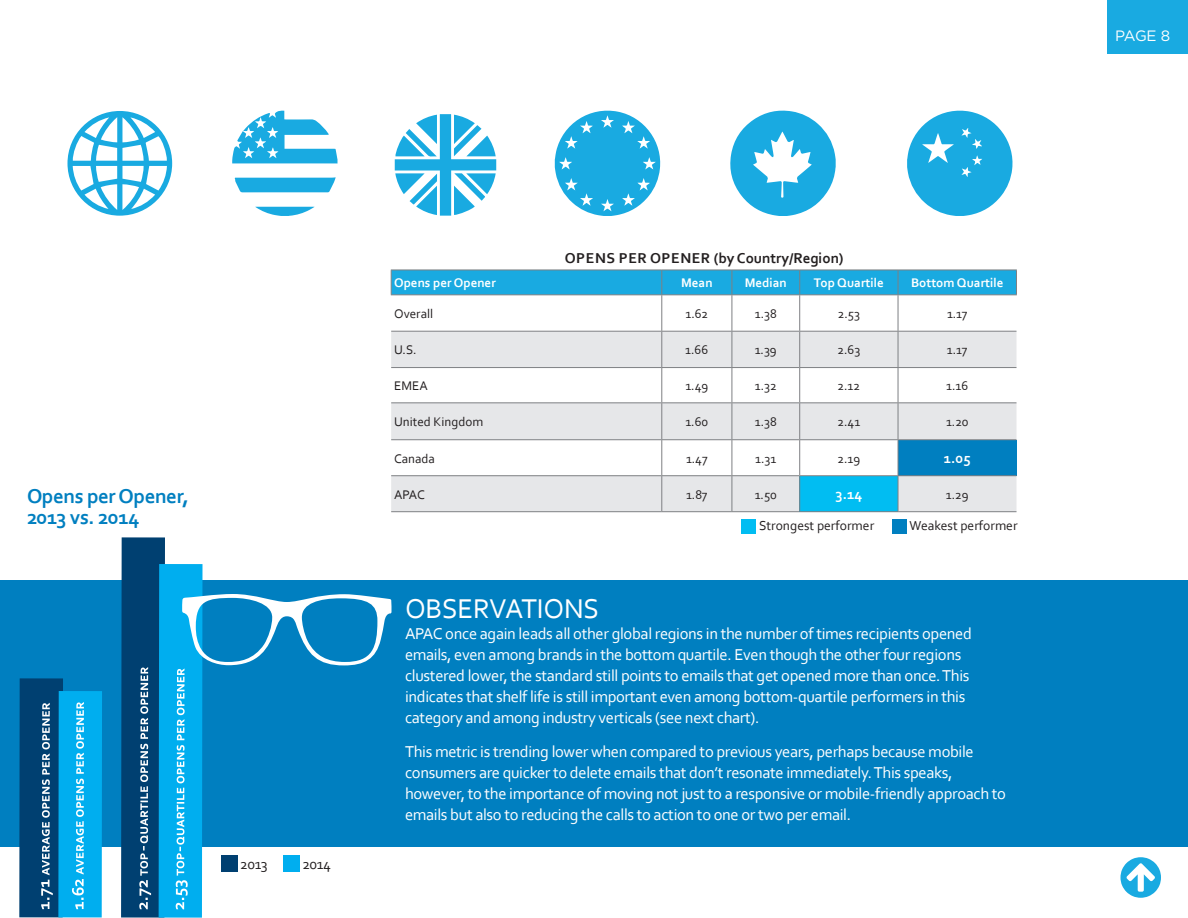
<style>
.page{position:relative;width:1188px;height:918px;background:#fff}
.page>*{position:absolute;margin:0;border:0;box-sizing:border-box;transform-origin:0 0}
.t1{font:28.5px "Corbel";letter-spacing:-.01em;color:#fff}
.t2{font:700 21px/21px "Corbel";letter-spacing:-.02em;color:#007fc0}
.t3{font:16.5px/21px "Corbel";letter-spacing:-.02em;color:#fff}
.t4{font:700 15px "Corbel";color:#231f20}
.t5{font:700 15px "Corbel";color:#fff}
.t6{font:15px "Corbel";letter-spacing:-.03em;color:#231f20}
.t7{font:15px "Gotham";color:#fff}
.t8{font:13.65px "Corbel";color:#231f20}
.t9{font:13.05px "Corbel";color:#231f20}
.t10{font:700 13.05px "Corbel";color:#fff}
</style>
<div class="page">
<div style="left:1107px;top:0;width:81px;height:54px;background:#19aae1"></div>
<div style="left:0;top:580px;width:1188px;height:267px;background:#007fc0"></div>
<svg style="left:1120px;top:857px;width:41px;height:41px"></svg>
<svg style="left:391px;top:332px;width:626px;height:179px;fill:#e6e7e9"></svg>
<svg style="left:391px;top:368px;width:626px;height:71px"></svg>
<div style="left:898px;top:440px;width:119px;height:36px;background:#007fc0"></div>
<div style="left:800px;top:476px;width:98px;height:36px;background:#01bdf2"></div>
<div style="left:391px;top:270px;width:626px;height:24px;background:#19aae1"></div>
<hr style="left:391px;top:294px;width:271px;height:1px;background:#7e8083">
<hr style="left:662px;top:294px;width:70px;height:1px;background:#7e8083">
<hr style="left:661px;top:295px;width:1px;height:36px;background:#7e8083">
<hr style="left:732px;top:294px;width:68px;height:1px;background:#7e8083">
<hr style="left:732px;top:295px;width:1px;height:36px;background:#7e8083">
<hr style="left:800px;top:294px;width:98px;height:1px;background:#7e8083">
<hr style="left:799px;top:295px;width:1px;height:36px;background:#7e8083">
<hr style="left:898px;top:294px;width:119px;height:1px;background:#7e8083">
<hr style="left:898px;top:295px;width:1px;height:36px;background:#7e8083">
<hr style="left:391px;top:331px;width:271px;height:1px;background:#7e8083">
<hr style="left:662px;top:331px;width:70px;height:1px;background:#7e8083">
<hr style="left:661px;top:332px;width:1px;height:35px;background:#7e8083">
<hr style="left:732px;top:331px;width:68px;height:1px;background:#7e8083">
<hr style="left:732px;top:332px;width:1px;height:35px;background:#7e8083">
<hr style="left:800px;top:331px;width:98px;height:1px;background:#7e8083">
<hr style="left:799px;top:332px;width:1px;height:35px;background:#7e8083">
<hr style="left:898px;top:331px;width:119px;height:1px;background:#7e8083">
<hr style="left:898px;top:332px;width:1px;height:35px;background:#7e8083">
<hr style="left:391px;top:367px;width:271px;height:1px;background:#7e8083">
<hr style="left:662px;top:367px;width:70px;height:1px;background:#7e8083">
<hr style="left:661px;top:368px;width:1px;height:34px;background:#7e8083">
<hr style="left:732px;top:367px;width:68px;height:1px;background:#7e8083">
<hr style="left:732px;top:368px;width:1px;height:34px;background:#7e8083">
<hr style="left:800px;top:367px;width:98px;height:1px;background:#7e8083">
<hr style="left:799px;top:368px;width:1px;height:34px;background:#7e8083">
<hr style="left:898px;top:367px;width:119px;height:1px;background:#7e8083">
<hr style="left:898px;top:368px;width:1px;height:34px;background:#7e8083">
<hr style="left:391px;top:402px;width:271px;height:1px;background:#7e8083">
<hr style="left:662px;top:402px;width:70px;height:1px;background:#7e8083">
<hr style="left:661px;top:403px;width:1px;height:36px;background:#7e8083">
<hr style="left:732px;top:402px;width:68px;height:1px;background:#7e8083">
<hr style="left:732px;top:403px;width:1px;height:36px;background:#7e8083">
<hr style="left:800px;top:402px;width:98px;height:1px;background:#7e8083">
<hr style="left:799px;top:403px;width:1px;height:36px;background:#7e8083">
<hr style="left:898px;top:402px;width:119px;height:1px;background:#7e8083">
<hr style="left:898px;top:403px;width:1px;height:36px;background:#7e8083">
<hr style="left:391px;top:439px;width:271px;height:1px;background:#7e8083">
<hr style="left:662px;top:439px;width:70px;height:1px;background:#7e8083">
<hr style="left:661px;top:440px;width:1px;height:35px;background:#7e8083">
<hr style="left:732px;top:439px;width:68px;height:1px;background:#7e8083">
<hr style="left:732px;top:440px;width:1px;height:35px;background:#7e8083">
<hr style="left:800px;top:439px;width:98px;height:1px;background:#7e8083">
<hr style="left:799px;top:440px;width:1px;height:35px;background:#7e8083">
<hr style="left:898px;top:439px;width:119px;height:1px;background:#7e8083">
<hr style="left:898px;top:440px;width:1px;height:35px;background:#7e8083">
<hr style="left:391px;top:475px;width:271px;height:1px;background:#7e8083">
<hr style="left:662px;top:475px;width:70px;height:1px;background:#7e8083">
<hr style="left:661px;top:476px;width:1px;height:35px;background:#7e8083">
<hr style="left:732px;top:475px;width:68px;height:1px;background:#7e8083">
<hr style="left:732px;top:476px;width:1px;height:35px;background:#7e8083">
<hr style="left:800px;top:475px;width:98px;height:1px;background:#7e8083">
<hr style="left:799px;top:476px;width:1px;height:35px;background:#7e8083">
<hr style="left:898px;top:475px;width:119px;height:1px;background:#7e8083">
<hr style="left:898px;top:476px;width:1px;height:35px;background:#7e8083">
<hr style="left:391px;top:511px;width:271px;height:1px;background:#7e8083">
<hr style="left:662px;top:511px;width:70px;height:1px;background:#7e8083">
<hr style="left:732px;top:511px;width:68px;height:1px;background:#7e8083">
<hr style="left:800px;top:511px;width:98px;height:1px;background:#7e8083">
<hr style="left:898px;top:511px;width:119px;height:1px;background:#7e8083">
<svg style="left:67px;top:111px;width:105px;height:105px"></svg>
<svg style="left:232px;top:111px;width:106px;height:53px"></svg>
<svg style="left:255px;top:207px;width:59px;height:9px"></svg>
<svg style="left:234px;top:177px;width:102px;height:15px"></svg>
<svg style="left:730px;top:110px;width:106px;height:106px"></svg>
<svg style="left:555px;top:110px;width:106px;height:106px"></svg>
<svg style="left:907px;top:110px;width:106px;height:106px"></svg>
<svg style="left:395px;top:114px;width:101px;height:102px"></svg>
<div style="left:741px;top:519px;width:14px;height:14px;background:#01bdf2"></div>
<div style="left:893px;top:519px;width:14px;height:14px;background:#007fc0"></div>
<div style="left:19px;top:678px;width:44px;height:239px;background:#004071"></div>
<svg style="left:41px;top:703px;width:12px;height:206px"></svg>
<div style="left:58px;top:691px;width:44px;height:226px;background:#00aeef"></div>
<svg style="left:72px;top:702px;width:12px;height:207px"></svg>
<svg style="left:121px;top:537px;width:271px;height:381px"></svg>
<p class="t2" style="left:27px;top:487px;width:164px">Opens per Opener,<br>2013 vs. 2014</p>
<p class="t6" style="left:240px;top:858px;width:29px">2013</p>
<p class="t6" style="left:302px;top:858px;width:30px">2014</p>
<p class="t4" style="left:565px;top:252px;width:280px">OPENS PER OPENER (by Country/Region)</p>
<p class="t10" style="left:394px;top:278px;width:103px">Opens per Opener</p>
<p class="t10" style="left:681px;top:278px;width:33px">Mean</p>
<p class="t10" style="left:745px;top:278px;width:44px">Median</p>
<p class="t10" style="left:814px;top:278px;width:71px">Top Quartile</p>
<p class="t10" style="left:911px;top:278px;width:94px">Bottom Quartile</p>
<p class="t9" style="left:394px;top:309px;width:40px">Overall</p>
<p class="t9" style="left:686px;top:309px;width:24px">1.62</p>
<p class="t9" style="left:755px;top:309px;width:23px">1.38</p>
<p class="t9" style="left:838px;top:309px;width:24px">2.53</p>
<p class="t9" style="left:947px;top:309px;width:22px">1.17</p>
<p class="t9" style="left:394px;top:345px;width:24px">U.S.</p>
<p class="t9" style="left:685px;top:345px;width:25px">1.66</p>
<p class="t9" style="left:755px;top:345px;width:24px">1.39</p>
<p class="t9" style="left:837px;top:345px;width:24px">2.63</p>
<p class="t9" style="left:947px;top:345px;width:22px">1.17</p>
<p class="t9" style="left:394px;top:381px;width:35px">EMEA</p>
<p class="t9" style="left:685px;top:381px;width:24px">1.49</p>
<p class="t9" style="left:755px;top:381px;width:23px">1.32</p>
<p class="t9" style="left:838px;top:381px;width:24px">2.12</p>
<p class="t9" style="left:946px;top:381px;width:24px">1.16</p>
<p class="t9" style="left:394px;top:417px;width:91px">United Kingdom</p>
<p class="t9" style="left:685px;top:417px;width:24px">1.60</p>
<p class="t9" style="left:755px;top:417px;width:23px">1.38</p>
<p class="t9" style="left:837px;top:417px;width:24px">2.41</p>
<p class="t9" style="left:946px;top:417px;width:24px">1.20</p>
<p class="t9" style="left:394px;top:453px;width:42px">Canada</p>
<p class="t9" style="left:686px;top:453px;width:23px">1.47</p>
<p class="t9" style="left:755px;top:453px;width:23px">1.31</p>
<p class="t9" style="left:837px;top:453px;width:24px">2.19</p>
<p class="t5" style="left:944px;top:453px;width:28px">1.05</p>
<p class="t9" style="left:394px;top:486px;width:32px">APAC</p>
<p class="t9" style="left:686px;top:489px;width:23px">1.87</p>
<p class="t9" style="left:755px;top:489px;width:24px">1.50</p>
<p class="t5" style="left:835px;top:489px;width:29px">3.14</p>
<p class="t9" style="left:946px;top:489px;width:24px">1.29</p>
<p class="t8" style="left:759px;top:520px;width:117px">Strongest performer</p>
<p class="t8" style="left:910px;top:520px;width:110px">Weakest performer</p>
<h1 class="t1" style="left:405px;top:597px;width:196px">OBSERVATIONS</h1>
<p class="t3" style="left:405px;top:622px;width:569px">APAC once again leads all other global regions in the number of times recipients opened emails, even among brands in the bottom quartile. Even though the other four regions clustered lower, the standard still points to emails that get opened more than once. This indicates that shelf life is still important even among bottom-quartile performers in this category and among industry verticals (see next chart).</p>
<p class="t3" style="left:405px;top:743px;width:603px">This metric is trending lower when compared to previous years, perhaps because mobile consumers are quicker to delete emails that don’t resonate immediately. This speaks, however, to the importance of moving not just to a responsive or mobile-friendly approach to emails but also to reducing the calls to action to one or two per email.</p>
<p class="t7" style="left:1115px;top:29px;width:57px">PAGE 8</p>
</div>
